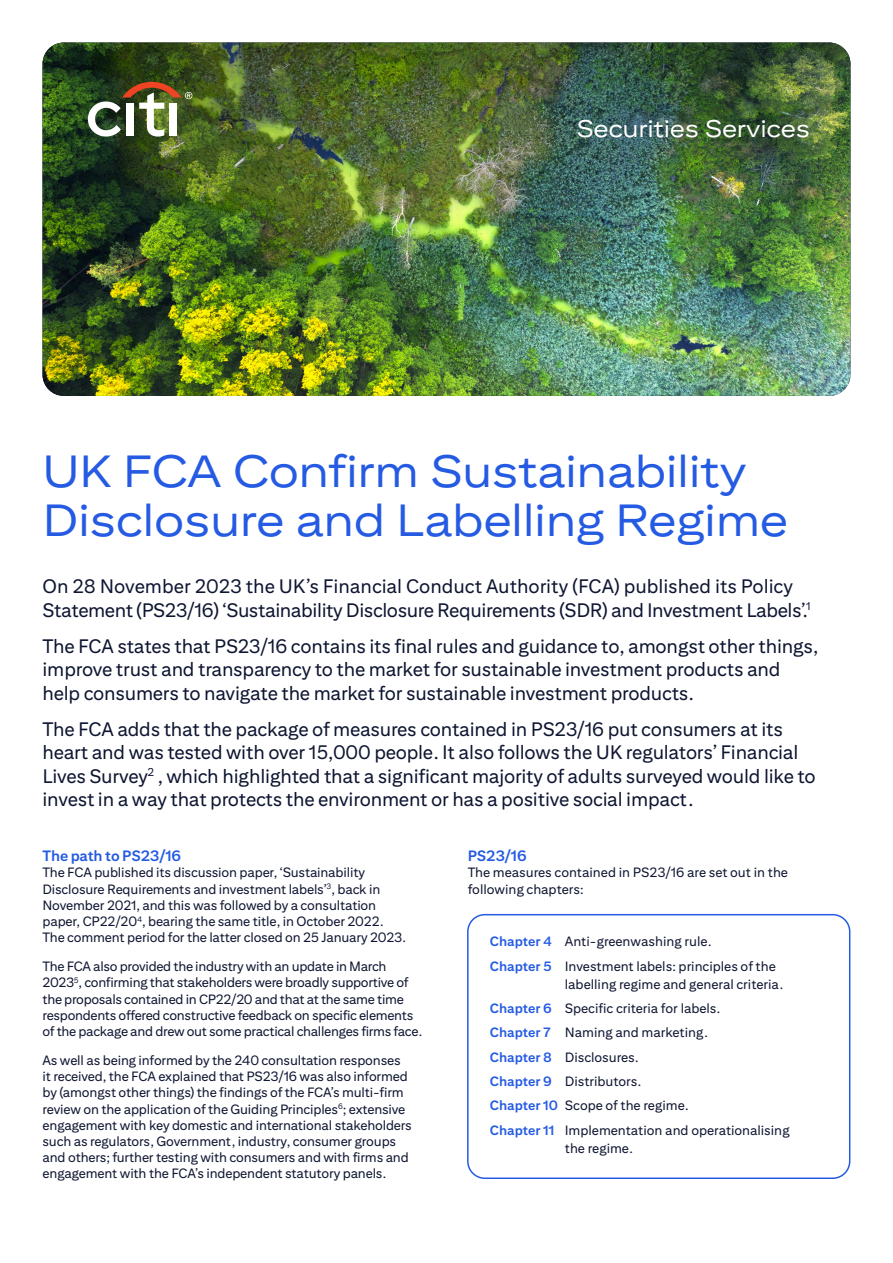
<style>
.page{position:relative;width:893px;height:1263px;background:#fff}
.page>*{position:absolute;margin:0;border:0;box-sizing:border-box;transform-origin:0 0}
.t1{font:45px/49.5px "Citi Sans Display";letter-spacing:-.01em;color:#255be3}
.t2{font:24px "Citi Sans Display";letter-spacing:-.01em;color:#fff}
.t3{font:19.5px/23.4px "Citi Sans Text";letter-spacing:-.01em;color:#0f1632}
.t4{font:700 15px "Citi Sans Text";letter-spacing:-.01em;color:#255be3}
.t5{font:13.5px/16.2px "Citi Sans Text";letter-spacing:-.01em;color:#0f1632}
.s1{font-weight:700;color:#255be3}
</style>
<div class="page">
<img style="left:43px;top:43px;width:807px;height:353px">
<img style="left:88px;top:82px;width:104px;height:55px">
<div style="left:467px;top:914px;width:383px;height:265px;border:2px solid #255be3;border-radius:17px"></div>
<h2 class="t2" style="left:576px;top:114px;width:235px">Securities Services</h2>
<h1 class="t1" style="left:43px;top:445px;width:747px">UK FCA Confirm Sustainability<br>Disclosure and Labelling Regime</h1>
<h3 class="t3" style="left:43px;top:574px;width:770px">On 28 November 2023 the UK’s Financial Conduct Authority (FCA) published its Policy<br>Statement (PS23/16) ‘Sustainability Disclosure Requirements (SDR) and Investment Labels’.<sup>1</sup></h3>
<p class="t3" style="left:43px;top:634px;width:777px">The FCA states that PS23/16 contains its final rules and guidance to, amongst other things, improve trust and transparency to the market for sustainable investment products and help consumers to navigate the market for sustainable investment products.</p>
<p class="t3" style="left:43px;top:717px;width:775px">The FCA adds that the package of measures contained in PS23/16 put consumers at its heart and was tested with over 15,000 people. It also follows the UK regulators’ Financial Lives Survey<sup>2</sup> , which highlighted that a significant majority of adults surveyed would like to invest in a way that protects the environment or has a positive social impact.</p>
<p class="t4" style="left:43px;top:847px;width:140px">The path to PS23/16</p>
<p class="t5" style="left:43px;top:864px;width:365px">The FCA published its discussion paper, ‘Sustainability Disclosure Requirements and investment labels’<sup>3</sup>, back in November 2021, and this was followed by a consultation paper, CP22/20<sup>4</sup>, bearing the same title, in October 2022.<br>The comment period for the latter closed on 25 January 2023.</p>
<p class="t5" style="left:43px;top:958px;width:381px">The FCA also provided the industry with an update in March 2023<sup>5</sup>, confirming that stakeholders were broadly supportive of the proposals contained in CP22/20 and that at the same time respondents offered constructive feedback on specific elements of the package and drew out some practical challenges firms face.</p>
<p class="t5" style="left:43px;top:1052px;width:371px">As well as being informed by the 240 consultation responses it received, the FCA explained that PS23/16 was also informed by (amongst other things) the findings of the FCA’s multi-firm review on the application of the Guiding Principles<sup>6</sup>; extensive engagement with key domestic and international stakeholders such as regulators, Government, industry, consumer groups and others; further testing with consumers and with firms and engagement with the FCA’s independent statutory panels.</p>
<p class="t4" style="left:468px;top:847px;width:60px">PS23/16</p>
<p class="t5" style="left:468px;top:864px;width:322px">The measures contained in PS23/16 are set out in the following chapters:</p>
<p class="t5" style="left:490px;top:929px;width:287px;line-height:24.5px"><span class="s1">Chapter 4</span> Anti-greenwashing rule.<br><span class="s1">Chapter 5</span> Investment labels: principles of the</p>
<p class="t5" style="left:490px;top:971px;width:301px;line-height:24.5px;text-indent:75px">labelling regime and general criteria.<br><span class="s1">Chapter 6</span> Specific criteria for labels.<br><span class="s1">Chapter 7</span> Naming and marketing.<br><span class="s1">Chapter 8</span> Disclosures.<br><span class="s1">Chapter 9</span> Distributors.<br><span class="s1">Chapter 10</span> Scope of the regime.<br><span class="s1">Chapter 11</span> Implementation and operationalising</p>
<p class="t5" style="left:565px;top:1140px;width:70px">the regime.</p>
</div>
